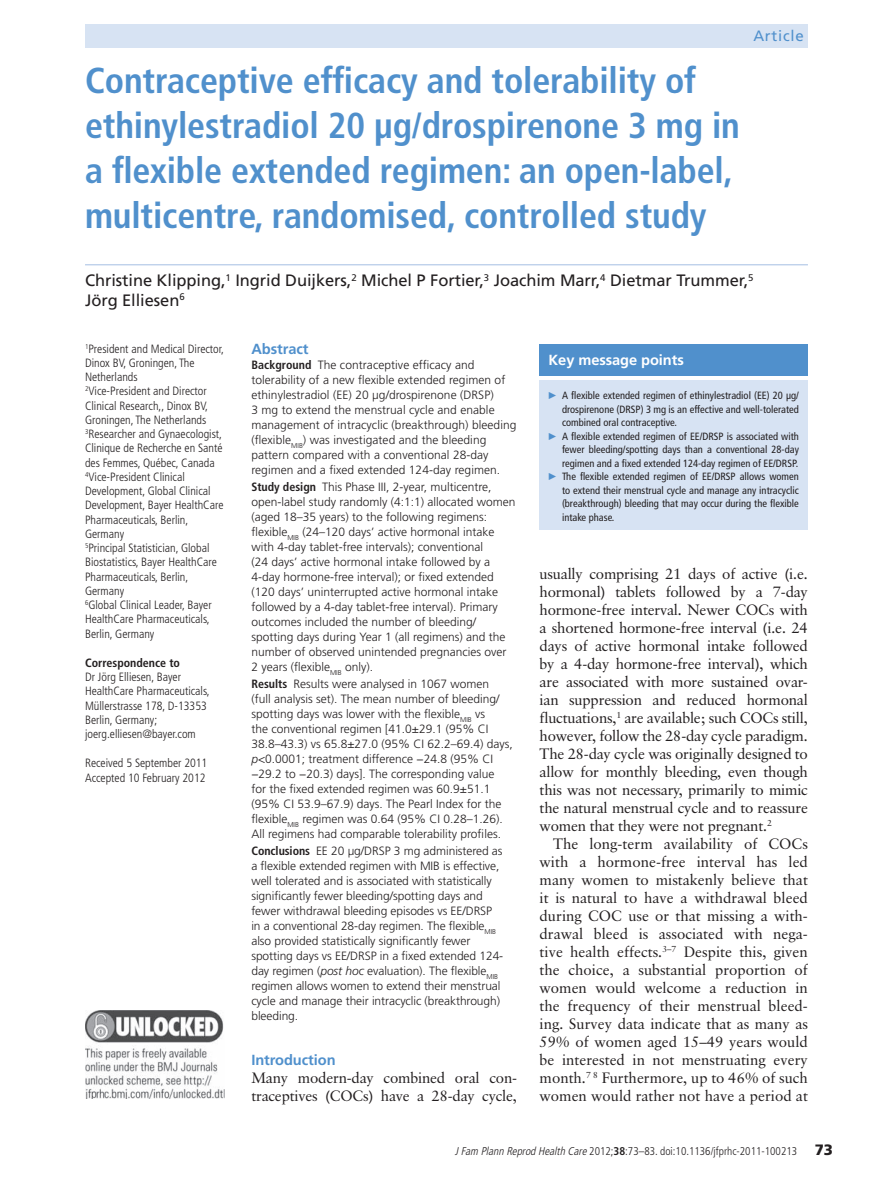
<style>
.page{position:relative;width:893px;height:1191px;background:#fff}
.page>*{position:absolute;margin:0;border:0;box-sizing:border-box;transform-origin:0 0}
.t1{font:700 condensed 36px/45px "Frutiger LT Std";letter-spacing:-.005em;color:#5090cc}
.t2{font:16.5px/19.5px "Frutiger LT Std";letter-spacing:-.005em;color:#231f20}
.t3{font:15px/18px "Classical Garamond BT";letter-spacing:-.015em;color:#231f20}
.t4{font:15px "Frutiger LT Std";letter-spacing:.05em;color:#5090cc}
.t5{font:700 14.7px "Frutiger LT Std";letter-spacing:-.005em;color:#5090cc}
.t6{font:700 14.7px "Frutiger LT Std";letter-spacing:-.005em;color:#fff}
.t7{font:300 12px/15px "Frutiger LT Std";color:#231f20}
.t8{font:300 condensed 12px/14.2px "Frutiger LT Std";color:#231f20}
.t9{font:300 condensed 11.25px "Frutiger LT Std";color:#231f20}
.t10{font:condensed 10.5px "Frutiger LT Std";color:#231f20}
.s1{font-weight:700}
.s2{font-weight:700;font-stretch:condensed}
.s3{font-style:italic}
.s4{color:#5090cc}
.s5{font-family:"Frutiger";font-style:italic}
.s6{font-weight:900;font-stretch:normal;font-size:15px}
</style>
<div class="page">
<div style="left:85px;top:24px;width:723px;height:23px;background:#d7e3f3"></div>
<hr style="left:85px;top:264px;width:723px;height:1px;background:#a4bee3">
<div style="left:540px;top:344px;width:268px;height:31px;background:#5090cc"></div>
<div style="left:540px;top:380px;width:268px;height:150px;background:#d7e3f3"></div>
<img style="left:85px;top:1010px;width:140px;height:89px">
<p class="t4" style="left:753px;top:30px;width:52px">Article</p>
<p class="t1" style="left:85px;top:61px;width:656px">Contraceptive efficacy and tolerability of ethinylestradiol 20 μg/drospirenone 3 mg in a flexible extended regimen: an open-label, multicentre, randomised, controlled study</p>
<p class="t2" style="left:85px;top:272px;width:670px">Christine Klipping,<sup>1</sup> Ingrid Duijkers,<sup>2</sup> Michel P Fortier,<sup>3</sup> Joachim Marr,<sup>4</sup> Dietmar Trummer,<sup>5<br></sup>Jörg Elliesen<sup>6</sup></p>
<p class="t8" style="left:85px;top:342px;width:140px"><sup>1</sup>President and Medical Director,<br>Dinox BV, Groningen, The<br>Netherlands<br><sup>2</sup>Vice-President and Director<br>Clinical Research,, Dinox BV,<br>Groningen, The Netherlands<br><sup>3</sup>Researcher and Gynaecologist,<br>Clinique de Recherche en Santé des Femmes, Québec, Canada<br><sup>4</sup>Vice-President Clinical<br>Development, Global Clinical<br>Development, Bayer HealthCare<br>Pharmaceuticals, Berlin,<br>Germany<br><sup>5</sup>Principal Statistician, Global<br>Biostatistics, Bayer HealthCare<br>Pharmaceuticals, Berlin,<br>Germany<br><sup>6</sup>Global Clinical Leader, Bayer<br>HealthCare Pharmaceuticals,<br>Berlin, Germany</p>
<p class="t8" style="left:85px;top:656px;width:126px"><span class="s1">Correspondence to<br></span>Dr Jörg Elliesen, Bayer<br>HealthCare Pharmaceuticals,<br>Müllerstrasse 178, D-13353<br>Berlin, Germany; joerg.elliesen@bayer.com</p>
<p class="t8" style="left:85px;top:757px;width:124px">Received 5 September 2011<br>Accepted 10 February 2012</p>
<p class="t5" style="left:251px;top:343px;width:59px">Abstract</p>
<p class="t7" style="left:251px;top:358px;width:267px"><span class="s2">Background</span> The contraceptive efficacy and tolerability of a new flexible extended regimen of ethinylestradiol (EE) 20 μg/drospirenone (DRSP)<br>3 mg to extend the menstrual cycle and enable management of intracyclic (breakthrough) bleeding (flexible<sub>MIB</sub>) was investigated and the bleeding pattern compared with a conventional 28-day regimen and a fixed extended 124-day regimen.</p>
<p class="t7" style="left:251px;top:480px;width:266px"><span class="s2">Study design</span> This Phase III, 2-year, multicentre, open-label study randomly (4:1:1) allocated women (aged 18–35 years) to the following regimens: flexible<sub>MIB</sub> (24–120 days’ active hormonal intake with 4-day tablet-free intervals); conventional<br>(24 days’ active hormonal intake followed by a 4-day hormone-free interval); or fixed extended (120 days’ uninterrupted active hormonal intake followed by a 4-day tablet-free interval). Primary outcomes included the number of bleeding/ spotting days during Year 1 (all regimens) and the number of observed unintended pregnancies over 2 years (flexible<sub>MIB</sub> only).</p>
<p class="t7" style="left:251px;top:677px;width:263px"><span class="s2">Results</span> Results were analysed in 1067 women<br>(full analysis set). The mean number of bleeding/ spotting days was lower with the flexible<sub>MIB</sub> vs<br>the conventional regimen [41.0±29.1 (95% CI 38.8–43.3) vs 65.8±27.0 (95% CI 62.2–69.4) days, <span class="s3">p</span>&lt;0.0001; treatment difference −24.8 (95% CI −29.2 to −20.3) days]. The corresponding value<br>for the fixed extended regimen was 60.9±51.1 (95% CI 53.9–67.9) days. The Pearl Index for the flexible<sub>MIB</sub> regimen was 0.64 (95% CI 0.28–1.26).<br>All regimens had comparable tolerability profiles.</p>
<p class="t7" style="left:251px;top:844px;width:253px"><span class="s2">Conclusions</span> EE 20 μg/DRSP 3 mg administered as a flexible extended regimen with MIB is effective, well tolerated and is associated with statistically significantly fewer bleeding/spotting days and fewer withdrawal bleeding episodes vs EE/DRSP in a conventional 28-day regimen. The flexible<sub>MIB </sub>also provided statistically significantly fewer spotting days vs EE/DRSP in a fixed extended 124- day regimen (<span class="s3">post hoc</span> evaluation). The flexible<sub>MIB </sub>regimen allows women to extend their menstrual cycle and manage their intracyclic (breakthrough) bleeding.</p>
<p class="t5" style="left:251px;top:1054px;width:86px">Introduction</p>
<p class="t3" style="left:251px;top:1070px;width:267px">Many modern-day combined oral con&shy;traceptives (COCs) have a 28-day cycle,</p>
<p class="t6" style="left:549px;top:354px;width:137px">Key message points</p>
<p class="t10" style="left:549px;top:391px;width:252px"><span class="s4">▶</span> A flexible extended regimen of ethinylestradiol (EE) 20 μg/</p>
<p class="t10" style="left:562px;top:405px;width:238px">drospirenone (DRSP) 3 mg is an effective and well-tolerated</p>
<p class="t10" style="left:562px;top:418px;width:117px">combined oral contraceptive.</p>
<p class="t10" style="left:549px;top:432px;width:252px"><span class="s4">▶</span> A flexible extended regimen of EE/DRSP is associated with</p>
<p class="t10" style="left:562px;top:445px;width:238px">fewer bleeding/spotting days than a conventional 28-day</p>
<p class="t10" style="left:562px;top:459px;width:238px">regimen and a fixed extended 124-day regimen of EE/DRSP.</p>
<p class="t10" style="left:549px;top:472px;width:252px"><span class="s4">▶</span> The flexible extended regimen of EE/DRSP allows women</p>
<p class="t10" style="left:562px;top:486px;width:238px">to extend their menstrual cycle and manage any intracyclic</p>
<p class="t10" style="left:562px;top:499px;width:238px">(breakthrough) bleeding that may occur during the flexible</p>
<p class="t10" style="left:562px;top:513px;width:54px">intake phase.</p>
<p class="t3" style="left:540px;top:566px;width:270px">usually comprising 21 days of active (i.e.</p>
<p class="t3" style="left:540px;top:584px;width:270px">hormonal) tablets followed by a 7-day</p>
<p class="t3" style="left:540px;top:602px;width:270px">hormone-free interval. Newer COCs with</p>
<p class="t3" style="left:540px;top:620px;width:270px">a shortened hormone-free interval (i.e. 24</p>
<p class="t3" style="left:540px;top:638px;width:270px">days of active hormonal intake followed</p>
<p class="t3" style="left:540px;top:656px;width:270px">by a 4-day hormone-free interval), which</p>
<p class="t3" style="left:540px;top:674px;width:270px">are associated with more sustained ovar-</p>
<p class="t3" style="left:540px;top:692px;width:270px">ian suppression and reduced hormonal</p>
<p class="t3" style="left:540px;top:710px;width:270px">fluctuations,<sup>1</sup> are available; such COCs still,</p>
<p class="t3" style="left:540px;top:728px;width:270px">however, follow the 28-day cycle paradigm.</p>
<p class="t3" style="left:540px;top:746px;width:270px">The 28-day cycle was originally designed to</p>
<p class="t3" style="left:540px;top:764px;width:270px">allow for monthly bleeding, even though</p>
<p class="t3" style="left:540px;top:782px;width:270px">this was not necessary, primarily to mimic</p>
<p class="t3" style="left:540px;top:800px;width:270px">the natural menstrual cycle and to reassure</p>
<p class="t3" style="left:540px;top:818px;width:234px">women that they were not pregnant.<sup>2</sup></p>
<p class="t3" style="left:553px;top:836px;width:256px">The long-term availability of COCs</p>
<p class="t3" style="left:540px;top:854px;width:270px">with a hormone-free interval has led</p>
<p class="t3" style="left:540px;top:872px;width:270px">many women to mistakenly believe that</p>
<p class="t3" style="left:540px;top:890px;width:270px">it is natural to have a withdrawal bleed</p>
<p class="t3" style="left:540px;top:908px;width:270px">during COC use or that missing a with-</p>
<p class="t3" style="left:540px;top:926px;width:270px">drawal bleed is associated with nega-</p>
<p class="t3" style="left:540px;top:944px;width:270px">tive health effects.<sup>3–7</sup> Despite this, given</p>
<p class="t3" style="left:540px;top:962px;width:270px">the choice, a substantial proportion of</p>
<p class="t3" style="left:540px;top:980px;width:270px">women would welcome a reduction in</p>
<p class="t3" style="left:540px;top:998px;width:270px">the frequency of their menstrual bleed-</p>
<p class="t3" style="left:540px;top:1016px;width:270px">ing. Survey data indicate that as many as</p>
<p class="t3" style="left:540px;top:1034px;width:270px">59% of women aged 15–49 years would</p>
<p class="t3" style="left:540px;top:1052px;width:270px">be interested in not menstruating every</p>
<p class="t3" style="left:540px;top:1070px;width:270px">month.<sup>7</sup> <sup>8</sup> Furthermore, up to 46% of such</p>
<p class="t3" style="left:540px;top:1088px;width:270px">women would rather not have a period at</p>
<p class="t9" style="left:455px;top:1146px;width:380px"><span class="s5">J Fam Plann Reprod Health Care</span> 2012;<span class="s1">38</span>:73–83. doi:10.1136/jfprhc-2011-100213 <span class="s6">73</span></p>
</div>
